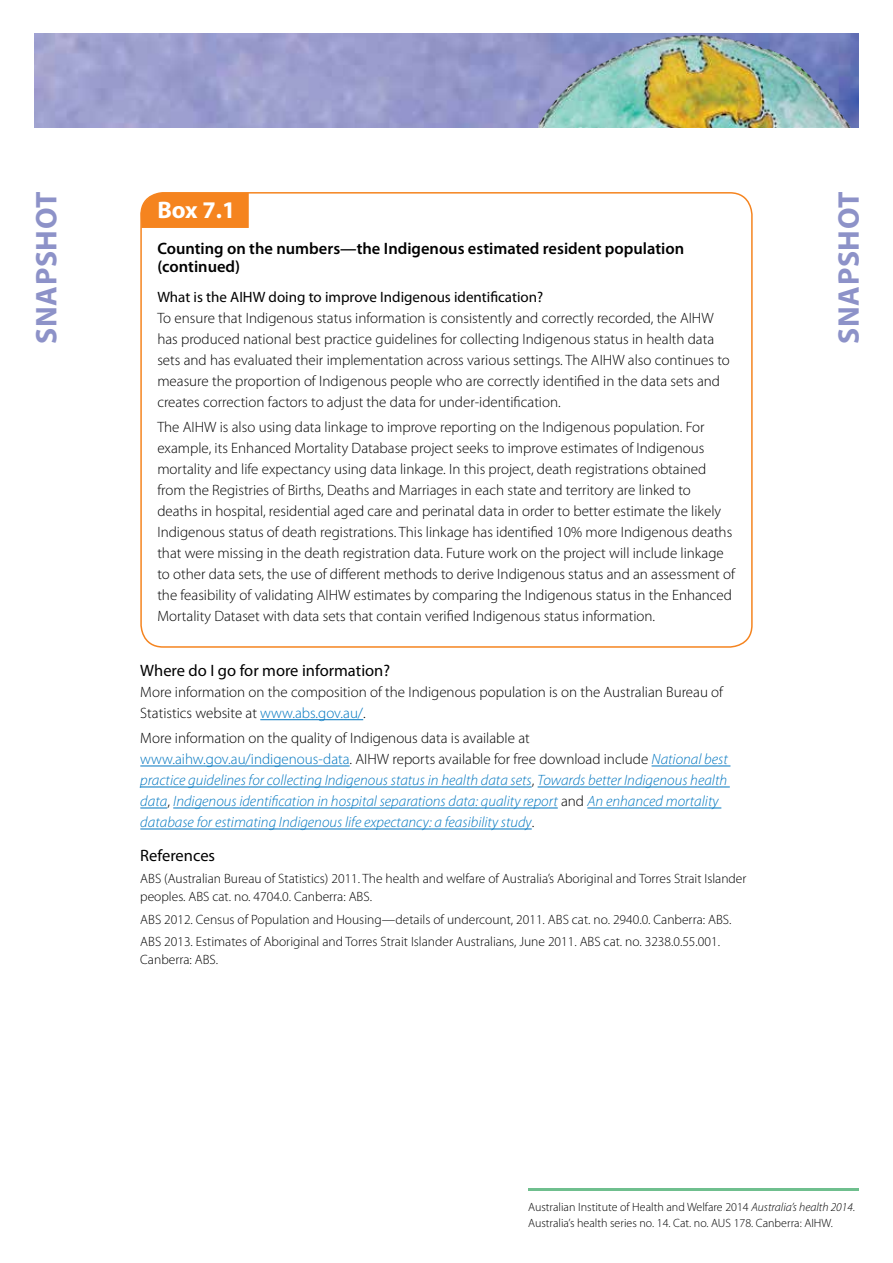
<style>
.page{position:relative;width:893px;height:1263px;background:#fff}
.page>*{position:absolute;margin:0;border:0;box-sizing:border-box;transform-origin:0 0}
.t1{font:700 30px "Myriad Pro";letter-spacing:.02em;color:#8d92c8}
.t2{font:700 24px "Myriad Pro";color:#fff}
.t3{font:600 16.5px/18.8px "Myriad Pro";color:#000}
.t4{font:16.5px "Myriad Pro";color:#000}
.t5{font:300 15px/21px "Myriad Pro";color:#000}
.t6{font:italic 300 15px/21px "Myriad Pro";color:#0076c0}
.t7{font:15px "Myriad Pro";color:#000}
.t8{font:300 13.5px/18px "Myriad Pro";color:#000}
.t9{font:300 12px/16.5px "Myriad Pro";color:#000}
.s1{color:#0076c0}
.s2{font-style:normal;color:#000}
.s3{font-style:normal}
.s4{font-style:italic}
</style>
<div class="page">
<img style="left:34px;top:34px;width:825px;height:93px">
<img style="left:530px;top:34px;width:322px;height:93px">
<hr style="left:528px;top:1188px;width:331px;height:2px;background:#6fbf8e">
<div style="left:140px;top:192px;width:613px;height:456px;border:2px solid #f5841f;border-radius:22px"></div>
<div style="left:141px;top:193px;width:108px;height:35px;background:#f5841f"></div>
<hr style="left:260px;top:719px;width:103px;height:1px;background:#0076c0">
<hr style="left:140px;top:765px;width:210px;height:1px;background:#0076c0">
<hr style="left:652px;top:765px;width:78px;height:1px;background:#0076c0">
<hr style="left:140px;top:786px;width:392px;height:1px;background:#0076c0">
<hr style="left:538px;top:786px;width:192px;height:1px;background:#0076c0">
<svg style="left:140px;top:807px;width:27px;height:1px"></svg>
<hr style="left:173px;top:807px;width:385px;height:1px;background:#0076c0">
<hr style="left:587px;top:807px;width:134px;height:1px;background:#0076c0">
<hr style="left:140px;top:828px;width:392px;height:1px;background:#0076c0">
<h1 class="t1" style="left:27px;top:344px;width:153px;rotate:-90deg">Snapshot</h1>
<h2 class="t2" style="left:157px;top:194px;width:80px">Box 7.1</h2>
<p class="t3" style="left:157px;top:238px;width:528px">Counting on the numbers—the Indigenous estimated resident population (continued)</p>
<p class="t7" style="left:157px;top:288px;width:387px">What is the AIHW doing to improve Indigenous identification?</p>
<p class="t5" style="left:157px;top:307px;width:574px">To ensure that Indigenous status information is consistently and correctly recorded, the AIHW has produced national best practice guidelines for collecting Indigenous status in health data sets and has evaluated their implementation across various settings. The AIHW also continues to measure the proportion of Indigenous people who are correctly identified in the data sets and creates correction factors to adjust the data for under-identification.</p>
<p class="t5" style="left:157px;top:416px;width:579px">The AIHW is also using data linkage to improve reporting on the Indigenous population. For example, its Enhanced Mortality Database project seeks to improve estimates of Indigenous mortality and life expectancy using data linkage. In this project, death registrations obtained from the Registries of Births, Deaths and Marriages in each state and territory are linked to deaths in hospital, residential aged care and perinatal data in order to better estimate the likely Indigenous status of death registrations. This linkage has identified 10% more Indigenous deaths that were missing in the death registration data. Future work on the project will include linkage to other data sets, the use of different methods to derive Indigenous status and an assessment of the feasibility of validating AIHW estimates by comparing the Indigenous status in the Enhanced Mortality Dataset with data sets that contain verified Indigenous status information.</p>
<p class="t4" style="left:140px;top:660px;width:251px">Where do I go for more information?</p>
<p class="t5" style="left:140px;top:681px;width:584px">More information on the composition of the Indigenous population is on the Australian Bureau of<br>Statistics website at <span class="s1">www.abs.gov.au/</span>.</p>
<p class="t6" style="left:140px;top:728px;width:589px"><span class="s2">More information on the quality of Indigenous data is available at </span><span class="s3">www.aihw.gov.au/indigenous-data</span><span class="s2">. AIHW reports available for free download include</span> National best practice guidelines for collecting Indigenous status in health data sets<span class="s2">,</span> Towards better Indigenous health data<span class="s2">,</span> Indigenous identification in hospital separations data: quality report <span class="s2">and</span> An enhanced mortality database for estimating Indigenous life expectancy: a feasibility study<span class="s2">.</span></p>
<p class="t4" style="left:140px;top:845px;width:76px">References</p>
<p class="t8" style="left:140px;top:870px;width:608px">ABS (Australian Bureau of Statistics) 2011. The health and welfare of Australia’s Aboriginal and Torres Strait Islander peoples. ABS cat. no. 4704.0. Canberra: ABS.</p>
<p class="t8" style="left:140px;top:908px;width:593px;line-height:22.2px">ABS 2012. Census of Population and Housing—details of undercount, 2011. ABS cat. no. 2940.0. Canberra: ABS.<br>ABS 2013. Estimates of Aboriginal and Torres Strait Islander Australians, June 2011. ABS cat. no. 3238.0.55.001.</p>
<p class="t8" style="left:140px;top:950px;width:79px">Canberra: ABS.</p>
<h1 class="t1" style="left:829px;top:344px;width:153px;rotate:-90deg">Snapshot</h1>
<p class="t9" style="left:528px;top:1198px;width:328px">Australian Institute of Health and Welfare 2014 <span class="s4">Australia’s health 2014</span>.<br>Australia’s health series no. 14. Cat. no. AUS 178. Canberra: AIHW.</p>
</div>
